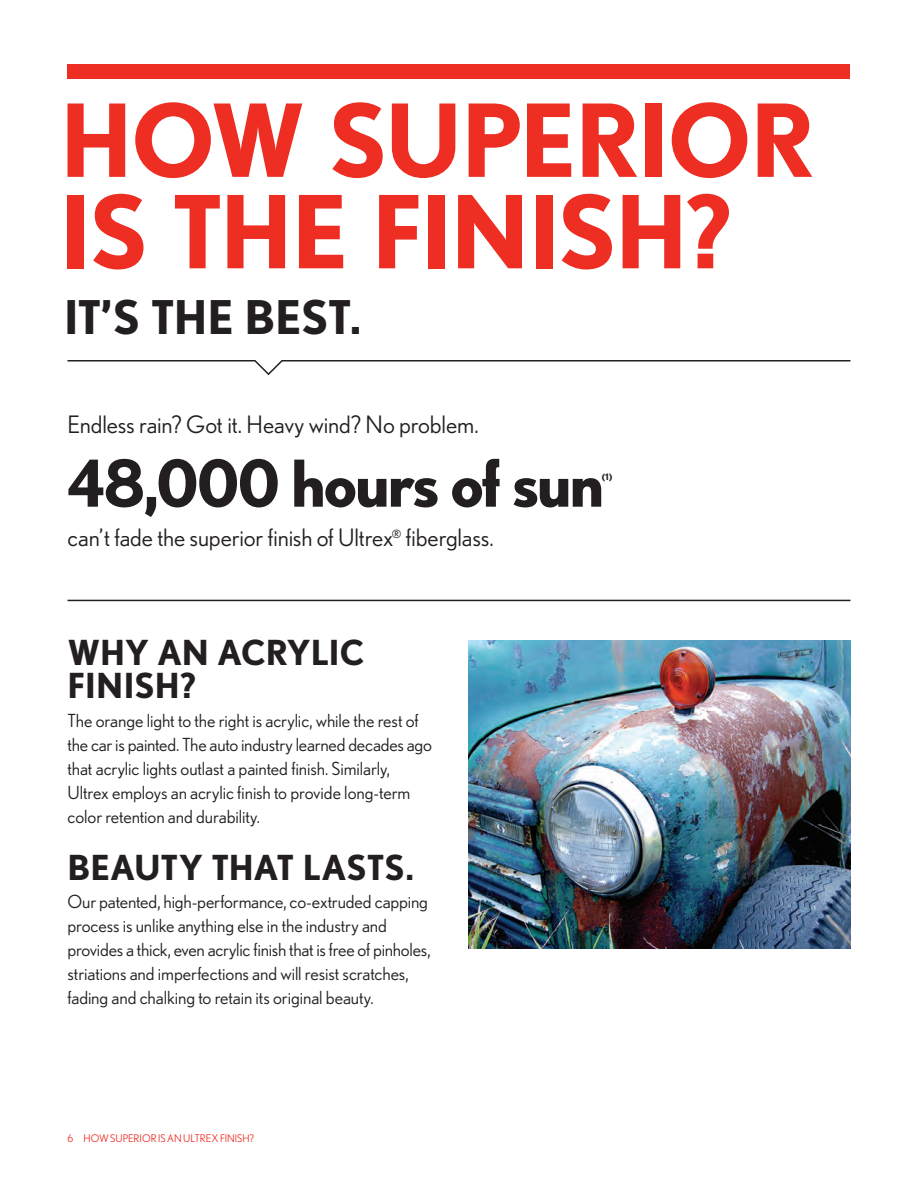
<style>
.page{position:relative;width:918px;height:1188px;background:#fff}
.page>*{position:absolute;margin:0;border:0;box-sizing:border-box;transform-origin:0 0}
.t1{font:700 100.5px/91.5px "Nobel";letter-spacing:-.02em;color:#ee2e22}
.t2{font:700 64.5px "Nobel";letter-spacing:-.03em;color:#231f20}
.t3{font:700 46.5px "Nobel";letter-spacing:-.015em;color:#231f20}
.t4{font:700 34.5px/33px "Nobel";color:#231f20}
.t5{font:24px "Nobel";letter-spacing:-.005em;color:#231f20}
.t6{font:18px/24px "Nobel";letter-spacing:-.01em;color:#231f20}
.t7{font:10.5px "Nobel";letter-spacing:-.005em;color:#ee2e22}
.t8{font:700 9px "Nobel";color:#231f20}
</style>
<div class="page">
<svg style="left:67px;top:360px;width:784px;height:16px"></svg>
<hr style="left:68px;top:600px;width:782px;height:1px;background:#231f20">
<img style="left:468px;top:640px;width:382px;height:309px">
<div style="left:68px;top:64px;width:782px;height:16px;background:#ee2e22"></div>
<h1 class="t1" style="left:60px;top:95px;width:757px">HOW SUPERIOR<br>IS THE FINISH?</h1>
<h3 class="t3" style="left:64px;top:290px;width:299px">IT’S THE BEST.</h3>
<h3 class="t5" style="left:68px;top:410px;width:413px">Endless rain? Got it. Heavy wind? No problem.</h3>
<h2 class="t2" style="left:68px;top:445px;width:538px">48,000 hours of sun</h2>
<p class="t8" style="left:602px;top:471px;width:12px">(1)</p>
<h3 class="t5" style="left:68px;top:523px;width:428px">can’t fade the superior finish of Ultrex<sup>®</sup> fiberglass.</h3>
<h3 class="t4" style="left:68px;top:636px;width:299px">WHY AN ACRYLIC<br>FINISH?</h3>
<p class="t6" style="left:68px;top:708px;width:366px">The orange light to the right is acrylic, while the rest of the car is painted. The auto industry learned decades ago that acrylic lights outlast a painted finish. Similarly, Ultrex employs an acrylic finish to provide long-term color retention and durability.</p>
<h3 class="t4" style="left:68px;top:851px;width:348px">BEAUTY THAT LASTS.</h3>
<p class="t6" style="left:68px;top:890px;width:365px">Our patented, high-performance, co-extruded capping process is unlike anything else in the industry and provides a thick, even acrylic finish that is free of pinholes, striations and imperfections and will resist scratches, fading and chalking to retain its original beauty.</p>
<p class="t7" style="left:68px;top:1132px;width:188px">6 HOW SUPERIOR IS AN ULTREX FINISH?</p>
</div>
